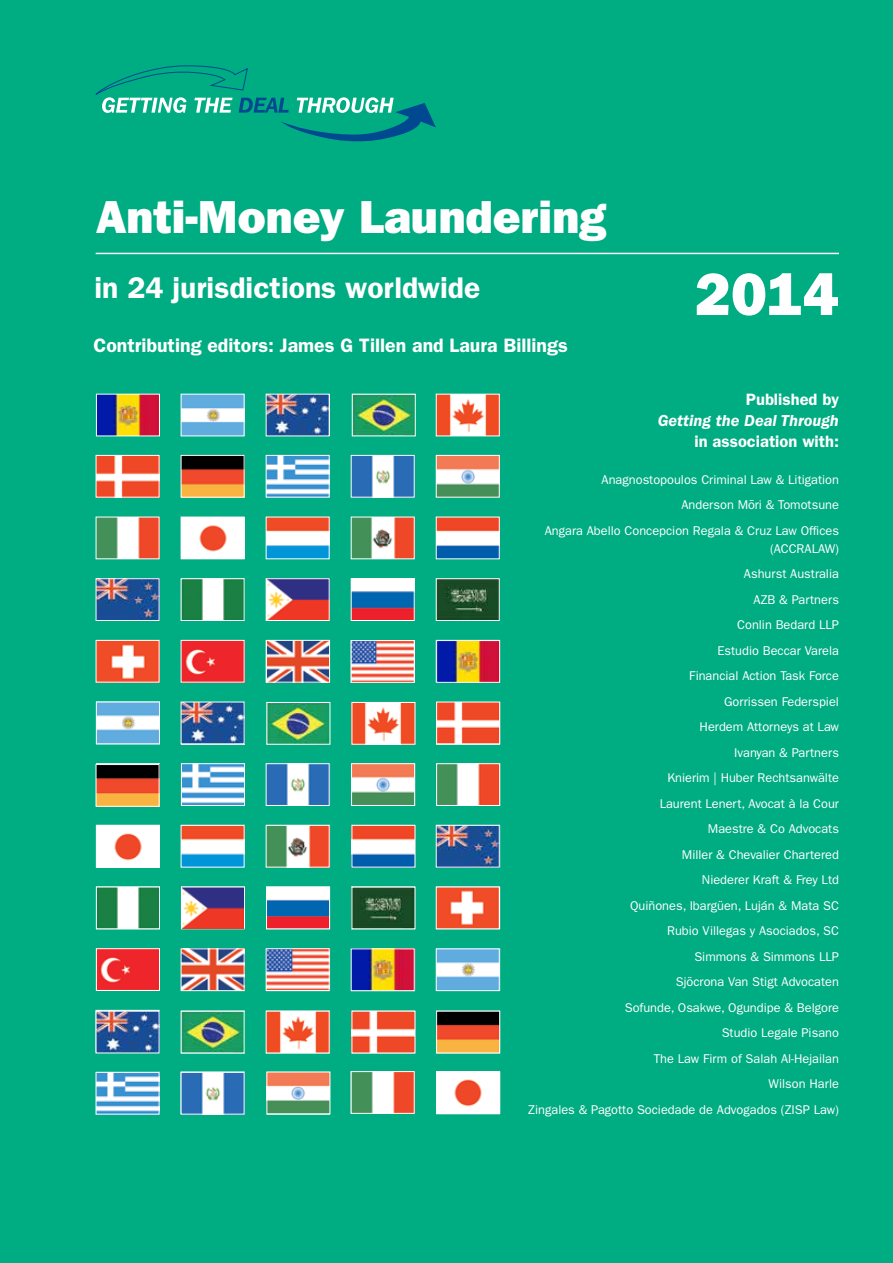
<style>
.page{position:relative;width:893px;height:1263px;background:#00ac82}
.page>*{position:absolute;margin:0;border:0;box-sizing:border-box;transform-origin:0 0}
.t1{font:60px "ITC Franklin Gothic Std Hvy";color:#fff}
.t2{font:46.5px "ITC Franklin Gothic Std Hvy";color:#fff}
.t3{font:600 30px "ITC Franklin Gothic Std";color:#fff}
.t4{font:600 19.5px "ITC Franklin Gothic Std";color:#fff}
.t5{font:600 16.5px "ITC Franklin Gothic Std";color:#fff}
.t6{font:italic 600 16.5px "ITC Franklin Gothic Std";color:#fff}
.t7{font:12.75px/25.5px "ITC Franklin Gothic Std";color:#fff;text-align:right}
</style>
<div class="page">
<img style="left:98px;top:519px;width:59px;height:38px">
<div style="left:96px;top:517px;width:63px;height:42px;border:1px solid #fff"></div>
<img style="left:353px;top:457px;width:60px;height:38px">
<div style="left:351px;top:455px;width:64px;height:42px;border:1px solid #fff"></div>
<img style="left:98px;top:457px;width:59px;height:38px">
<div style="left:96px;top:455px;width:63px;height:42px;border:1px solid #fff"></div>
<img style="left:268px;top:457px;width:60px;height:38px">
<div style="left:266px;top:455px;width:64px;height:42px;border:1px solid #fff"></div>
<img style="left:98px;top:580px;width:59px;height:39px">
<div style="left:96px;top:578px;width:63px;height:43px;border:1px solid #fff"></div>
<img style="left:438px;top:519px;width:60px;height:38px">
<div style="left:436px;top:517px;width:64px;height:42px;border:1px solid #fff"></div>
<img style="left:268px;top:396px;width:60px;height:38px">
<div style="left:266px;top:394px;width:64px;height:42px;border:1px solid #fff"></div>
<img style="left:354px;top:396px;width:60px;height:38px">
<div style="left:352px;top:394px;width:64px;height:42px;border:1px solid #fff"></div>
<img style="left:98px;top:396px;width:60px;height:38px">
<div style="left:96px;top:394px;width:64px;height:42px;border:1px solid #fff"></div>
<img style="left:183px;top:396px;width:59px;height:38px">
<div style="left:181px;top:394px;width:63px;height:42px;border:1px solid #fff"></div>
<img style="left:438px;top:396px;width:60px;height:38px">
<div style="left:436px;top:394px;width:64px;height:42px;border:1px solid #fff"></div>
<img style="left:183px;top:457px;width:59px;height:38px">
<div style="left:181px;top:455px;width:63px;height:42px;border:1px solid #fff"></div>
<img style="left:268px;top:519px;width:60px;height:38px">
<div style="left:266px;top:517px;width:64px;height:42px;border:1px solid #fff"></div>
<img style="left:438px;top:457px;width:60px;height:38px">
<div style="left:436px;top:455px;width:64px;height:42px;border:1px solid #fff"></div>
<svg style="left:96px;top:65px;width:340px;height:76px"></svg>
<img style="left:183px;top:580px;width:59px;height:39px">
<div style="left:181px;top:578px;width:63px;height:43px;border:1px solid #fff"></div>
<svg style="left:266px;top:682px;width:64px;height:1px"></svg>
<img style="left:183px;top:642px;width:59px;height:38px">
<div style="left:181px;top:640px;width:63px;height:42px;border:1px solid #fff"></div>
<img style="left:98px;top:642px;width:59px;height:38px">
<div style="left:96px;top:640px;width:63px;height:42px;border:1px solid #fff"></div>
<img style="left:268px;top:580px;width:60px;height:39px">
<div style="left:266px;top:578px;width:64px;height:43px;border:1px solid #fff"></div>
<img style="left:353px;top:580px;width:60px;height:39px">
<div style="left:351px;top:578px;width:64px;height:43px;border:1px solid #fff"></div>
<img style="left:353px;top:519px;width:60px;height:38px">
<div style="left:351px;top:517px;width:64px;height:42px;border:1px solid #fff"></div>
<img style="left:438px;top:580px;width:60px;height:39px">
<div style="left:436px;top:578px;width:64px;height:43px;border:1px solid #fff"></div>
<svg style="left:96px;top:763px;width:64px;height:43px"></svg>
<svg style="left:181px;top:702px;width:64px;height:43px"></svg>
<div style="left:436px;top:702px;width:64px;height:43px;background:#dcf3ed"></div>
<svg style="left:96px;top:1010px;width:63px;height:42px"></svg>
<div style="left:181px;top:1071px;width:63px;height:43px;background:#8dd9c6"></div>
<img style="left:268px;top:642px;width:60px;height:38px">
<div style="left:266px;top:640px;width:64px;height:42px;border:1px solid #fff"></div>
<img style="left:353px;top:642px;width:60px;height:39px">
<div style="left:351px;top:640px;width:64px;height:43px;border:1px solid #fff"></div>
<img style="left:438px;top:642px;width:60px;height:39px">
<div style="left:436px;top:640px;width:64px;height:43px;border:1px solid #fff"></div>
<img style="left:98px;top:950px;width:60px;height:39px">
<div style="left:96px;top:948px;width:64px;height:43px;border:1px solid #fff"></div>
<img style="left:268px;top:889px;width:60px;height:38px">
<div style="left:266px;top:887px;width:64px;height:42px;border:1px solid #fff"></div>
<img style="left:354px;top:889px;width:59px;height:38px">
<img style="left:438px;top:889px;width:60px;height:38px">
<div style="left:436px;top:887px;width:64px;height:42px;border:1px solid #fff"></div>
<img style="left:98px;top:704px;width:60px;height:38px">
<div style="left:96px;top:702px;width:64px;height:42px;border:1px solid #fff"></div>
<img style="left:183px;top:950px;width:59px;height:39px">
<div style="left:181px;top:948px;width:63px;height:43px;border:1px solid #fff"></div>
<img style="left:183px;top:704px;width:59px;height:38px">
<img style="left:268px;top:950px;width:60px;height:39px">
<div style="left:266px;top:948px;width:64px;height:43px;border:1px solid #fff"></div>
<img style="left:353px;top:950px;width:60px;height:39px">
<div style="left:351px;top:948px;width:64px;height:43px;border:1px solid #fff"></div>
<img style="left:268px;top:704px;width:60px;height:39px">
<div style="left:266px;top:702px;width:64px;height:43px;border:1px solid #fff"></div>
<img style="left:438px;top:950px;width:60px;height:39px">
<div style="left:436px;top:948px;width:64px;height:43px;border:1px solid #fff"></div>
<img style="left:354px;top:704px;width:59px;height:39px">
<div style="left:352px;top:702px;width:63px;height:43px;border:1px solid #fff"></div>
<img style="left:98px;top:1013px;width:59px;height:38px">
<img style="left:438px;top:704px;width:60px;height:38px">
<div style="left:436px;top:702px;width:64px;height:42px;border:1px solid #fff"></div>
<img style="left:183px;top:1013px;width:59px;height:38px">
<div style="left:181px;top:1011px;width:63px;height:42px;border:1px solid #fff"></div>
<img style="left:98px;top:766px;width:59px;height:39px">
<div style="left:96px;top:764px;width:63px;height:43px;border:1px solid #fff"></div>
<img style="left:268px;top:1013px;width:60px;height:38px">
<div style="left:266px;top:1011px;width:64px;height:42px;border:1px solid #fff"></div>
<img style="left:183px;top:765px;width:60px;height:39px">
<div style="left:181px;top:763px;width:64px;height:43px;border:1px solid #fff"></div>
<img style="left:354px;top:1013px;width:59px;height:38px">
<img style="left:268px;top:765px;width:60px;height:39px">
<div style="left:266px;top:763px;width:64px;height:43px;border:1px solid #fff"></div>
<img style="left:438px;top:1013px;width:60px;height:38px">
<div style="left:436px;top:1011px;width:64px;height:42px;border:1px solid #fff"></div>
<img style="left:353px;top:765px;width:60px;height:39px">
<div style="left:351px;top:763px;width:64px;height:43px;border:1px solid #fff"></div>
<img style="left:98px;top:1074px;width:59px;height:38px">
<div style="left:96px;top:1072px;width:63px;height:42px;border:1px solid #fff"></div>
<img style="left:438px;top:765px;width:60px;height:39px">
<div style="left:436px;top:763px;width:64px;height:43px;border:1px solid #fff"></div>
<img style="left:183px;top:1074px;width:59px;height:38px">
<div style="left:181px;top:1072px;width:63px;height:42px;border:1px solid #fff"></div>
<img style="left:98px;top:827px;width:60px;height:38px">
<div style="left:96px;top:825px;width:64px;height:42px;border:1px solid #fff"></div>
<img style="left:268px;top:1073px;width:60px;height:39px">
<div style="left:266px;top:1071px;width:64px;height:43px;border:1px solid #fff"></div>
<img style="left:183px;top:827px;width:59px;height:38px">
<div style="left:181px;top:825px;width:63px;height:42px;border:1px solid #fff"></div>
<img style="left:353px;top:1073px;width:60px;height:39px">
<div style="left:351px;top:1071px;width:64px;height:43px;border:1px solid #fff"></div>
<img style="left:268px;top:827px;width:60px;height:38px">
<div style="left:266px;top:825px;width:64px;height:42px;border:1px solid #fff"></div>
<img style="left:438px;top:1073px;width:60px;height:39px">
<div style="left:436px;top:1071px;width:64px;height:43px;border:1px solid #fff"></div>
<img style="left:354px;top:827px;width:59px;height:38px">
<div style="left:352px;top:825px;width:63px;height:42px;border:1px solid #fff"></div>
<img style="left:438px;top:827px;width:60px;height:38px">
<div style="left:436px;top:825px;width:64px;height:42px;border:1px solid #fff"></div>
<img style="left:98px;top:889px;width:60px;height:38px">
<div style="left:96px;top:887px;width:64px;height:42px;border:1px solid #fff"></div>
<img style="left:183px;top:889px;width:60px;height:38px">
<div style="left:181px;top:887px;width:64px;height:42px;border:1px solid #fff"></div>
<img style="left:183px;top:519px;width:59px;height:38px">
<div style="left:181px;top:517px;width:63px;height:42px;border:1px solid #fff"></div>
<hr style="left:96px;top:253px;width:743px;height:1px;background:#fff">
<h2 class="t2" style="left:96px;top:190px;width:512px">Anti-Money Laundering</h2>
<h3 class="t3" style="left:94px;top:270px;width:387px">in 24 jurisdictions worldwide</h3>
<h3 class="t4" style="left:94px;top:334px;width:476px">Contributing editors: James G Tillen and Laura Billings</h3>
<h1 class="t1" style="left:695px;top:259px;width:145px">2014</h1>
<p class="t5" style="left:746px;top:389px;width:95px">Published by</p>
<p class="t6" style="left:658px;top:411px;width:183px">Getting the Deal Through</p>
<p class="t5" style="left:694px;top:431px;width:146px">in association with:</p>
<p class="t7" style="left:545px;top:467px;width:296px">Anagnostopoulos Criminal Law &amp; Litigation<br>Anderson Mo¯ri &amp; Tomotsune<br>Angara Abello Concepcion Regala &amp; Cruz Law Offices</p>
<p class="t7" style="left:528px;top:536px;width:312px">(ACCRALAW)<br>Ashurst Australia<br>AZB &amp; Partners<br>Conlin Bedard LLP<br>Estudio Beccar Varela<br>Financial Action Task Force<br>Gorrissen Federspiel<br>Herdem Attorneys at Law<br>Ivanyan &amp; Partners<br>Knierim | Huber Rechtsanwälte<br>Laurent Lenert, Avocat à la Cour<br>Maestre &amp; Co Advocats<br>Miller &amp; Chevalier Chartered<br>Niederer Kraft &amp; Frey Ltd<br>Quiñones, Ibargüen, Luján &amp; Mata SC<br>Rubio Villegas y Asociados, SC<br>Simmons &amp; Simmons LLP<br>Sjöcrona Van Stigt Advocaten<br>Sofunde, Osakwe, Ogundipe &amp; Belgore<br>Studio Legale Pisano<br>The Law Firm of Salah Al-Hejailan<br>Wilson Harle<br>Zingales &amp; Pagotto Sociedade de Advogados (ZISP Law)</p>
</div>
